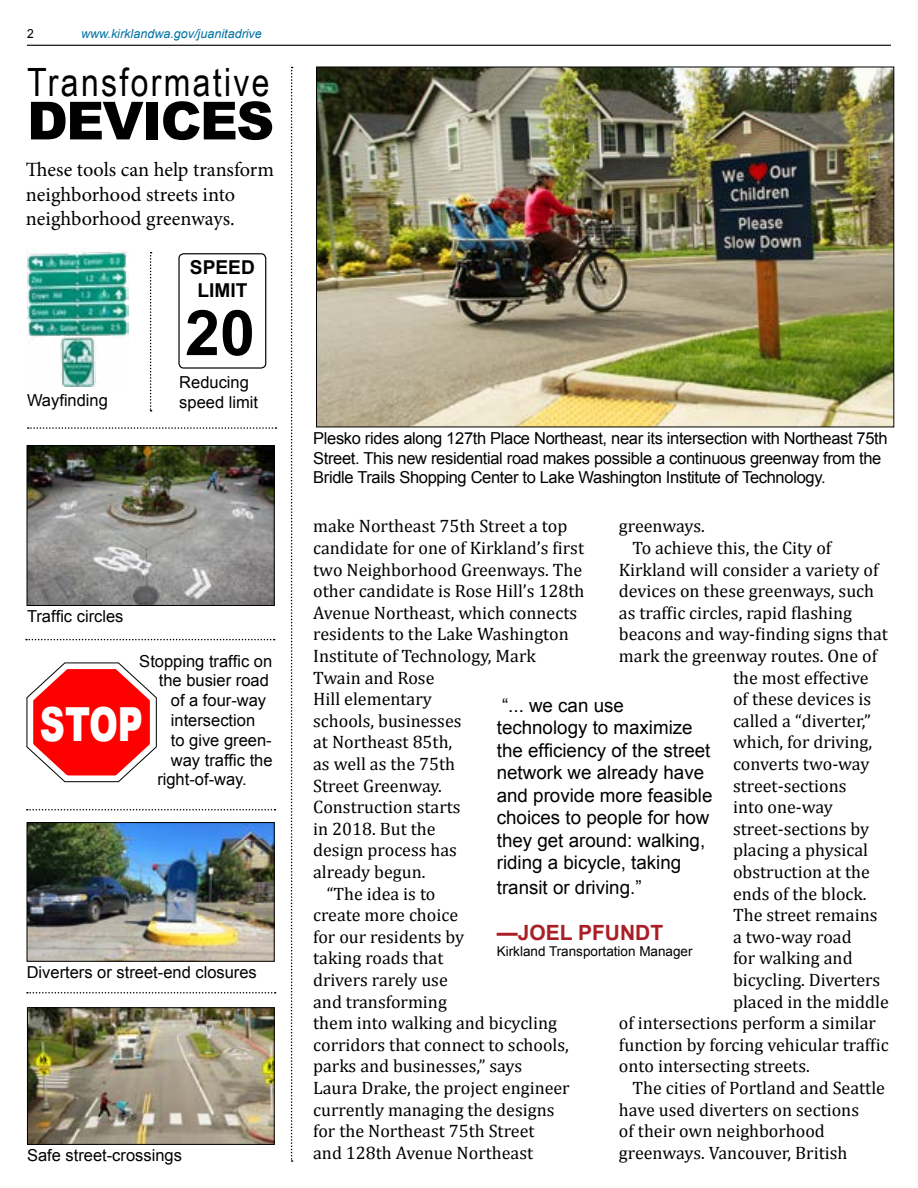
<style>
.page{position:relative;width:918px;height:1188px;background:#fff}
.page>*{position:absolute;margin:0;border:0;box-sizing:border-box;transform-origin:0 0}
.t1{font:700 63px "Arial";color:#000}
.t2{font:900 52.5px "Arial";letter-spacing:-.03em;color:#000}
.t3{font:900 46.95px "Arial";color:#fff;scale:.74 1}
.t4{font:39px "Arial Narrow";letter-spacing:.06em;color:#000}
.t5{font:700 21px "Arial";color:#a91f26}
.t6{font:20.25px/24.3px "Minion Pro";color:#000}
.t7{font:700 19.2px/23px "Arial";color:#000;text-align:center}
.t8{font:18.75px/22.5px "Arial";color:#000}
.t9{font:18px "Cambria";color:#000}
.t10{font:16.5px/19.8px "Arial";letter-spacing:-.02em;color:#000}
.t11{font:16.5px/19.8px "Arial";color:#000}
.t12{font:13.5px "Arial";color:#000}
.t13{font:italic 12.6px "Arial";color:#0071a1}
.t14{font:12.6px "Arial";color:#000;scale:.96 1}
</style>
<div class="page">
<hr style="left:27px;top:45px;width:864px;height:1px;background:#000">
<img style="left:29px;top:1010px;width:243px;height:133px">
<div style="left:27px;top:1008px;width:247px;height:137px;border:1px solid #000"></div>
<img style="left:29px;top:447px;width:243px;height:157px">
<div style="left:27px;top:445px;width:247px;height:161px;border:1px solid #000"></div>
<img style="left:29px;top:824px;width:243px;height:136px">
<div style="left:27px;top:822px;width:247px;height:140px;border:1px solid #000"></div>
<svg style="left:26px;top:662px;width:131px;height:121px"></svg>
<img style="left:27px;top:252px;width:102px;height:134px">
<div style="left:178px;top:253px;width:88px;height:116px;border:1px solid #000;border-radius:5px"></div>
<svg style="left:27px;top:809px;width:248px;height:2px"></svg>
<svg style="left:27px;top:992px;width:249px;height:2px"></svg>
<svg style="left:26px;top:639px;width:249px;height:1px"></svg>
<svg style="left:28px;top:427px;width:248px;height:2px"></svg>
<svg style="left:150px;top:252px;width:2px;height:160px"></svg>
<svg style="left:291px;top:67px;width:2px;height:1095px"></svg>
<img style="left:318px;top:69px;width:574px;height:356px">
<p class="t14" style="left:27px;top:26px;width:8px">2</p>
<p class="t13" style="left:81px;top:26px;width:182px">www.kirklandwa.gov/juanitadrive</p>
<h3 class="t4" style="left:27px;top:54px;width:244px">Transformative</h3>
<h2 class="t2" style="left:27px;top:83px;width:249px">DEVICES</h2>
<p class="t6" style="left:26px;top:158px;width:250px">These tools can help transform neighborhood streets into neighborhood greenways.</p>
<p class="t7" style="left:190px;top:256px;width:66px">SPEED<br>LIMIT</p>
<p class="t11" style="left:27px;top:390px;width:82px">Wayfinding</p>
<h1 class="t1" style="left:185px;top:291px;width:72px">20</h1>
<p class="t11" style="left:179px;top:373px;width:80px">Reducing speed limit</p>
<p class="t11" style="left:27px;top:607px;width:98px">Traffic circles</p>
<p class="t11" style="left:139px;top:651px;width:134px">Stopping traffic on</p>
<p class="t11" style="left:159px;top:671px;width:112px">the busier road</p>
<p class="t11" style="left:171px;top:691px;width:97px">of a four-way</p>
<p class="t11" style="left:171px;top:710px;width:86px">intersection</p>
<p class="t11" style="left:171px;top:730px;width:102px">to give green-</p>
<p class="t11" style="left:171px;top:750px;width:103px">way traffic the</p>
<p class="t11" style="left:157px;top:770px;width:91px">right-of-way.</p>
<h3 class="t3" style="left:40px;top:690px;width:141px">STOP</h3>
<p class="t11" style="left:27px;top:963px;width:232px">Diverters or street-end closures</p>
<p class="t11" style="left:27px;top:1146px;width:156px">Safe street-crossings</p>
<p class="t10" style="left:313px;top:428px;width:576px">Plesko rides along 127th Place Northeast, near its intersection with Northeast 75th<br>Street. This new residential road makes possible a continuous greenway from the<br>Bridle Trails Shopping Center to Lake Washington Institute of Technology.</p>
<p class="t9" style="left:313px;top:516px;width:256px">make Northeast 75th Street a top</p>
<p class="t9" style="left:313px;top:537px;width:272px">candidate for one of Kirkland’s first</p>
<p class="t9" style="left:313px;top:559px;width:271px">two Neighborhood Greenways. The</p>
<p class="t9" style="left:313px;top:580px;width:273px">other candidate is Rose Hill’s 128th</p>
<p class="t9" style="left:313px;top:602px;width:265px">Avenue Northeast, which connects</p>
<p class="t9" style="left:313px;top:624px;width:257px">residents to the Lake Washington</p>
<p class="t9" style="left:313px;top:645px;width:224px">Institute of Technology, Mark</p>
<p class="t9" style="left:313px;top:667px;width:123px">Twain and Rose</p>
<p class="t9" style="left:313px;top:688px;width:120px">Hill elementary</p>
<p class="t9" style="left:313px;top:710px;width:150px">schools, businesses</p>
<p class="t9" style="left:313px;top:732px;width:141px">at Northeast 85th,</p>
<p class="t9" style="left:313px;top:753px;width:143px">as well as the 75th</p>
<p class="t9" style="left:313px;top:775px;width:130px">Street Greenway.</p>
<p class="t9" style="left:313px;top:796px;width:149px">Construction starts</p>
<p class="t9" style="left:313px;top:818px;width:124px">in 2018. But the</p>
<p class="t9" style="left:313px;top:840px;width:145px">design process has</p>
<p class="t9" style="left:313px;top:861px;width:114px">already begun.</p>
<p class="t9" style="left:327px;top:883px;width:110px">“The idea is to</p>
<p class="t9" style="left:313px;top:904px;width:146px">create more choice</p>
<p class="t9" style="left:313px;top:926px;width:153px">for our residents by</p>
<p class="t9" style="left:313px;top:948px;width:132px">taking roads that</p>
<p class="t9" style="left:313px;top:969px;width:136px">drivers rarely use</p>
<p class="t9" style="left:313px;top:991px;width:135px">and transforming</p>
<p class="t9" style="left:313px;top:1012px;width:245px">them into walking and bicycling</p>
<p class="t9" style="left:313px;top:1034px;width:257px">corridors that connect to schools,</p>
<p class="t9" style="left:313px;top:1056px;width:211px">parks and businesses,” says</p>
<p class="t9" style="left:313px;top:1077px;width:258px">Laura Drake, the project engineer</p>
<p class="t9" style="left:313px;top:1099px;width:243px">currently managing the designs</p>
<p class="t9" style="left:313px;top:1120px;width:223px">for the Northeast 75th Street</p>
<p class="t9" style="left:313px;top:1142px;width:222px">and 128th Avenue Northeast</p>
<p class="t9" style="left:619px;top:516px;width:87px">greenways.</p>
<p class="t9" style="left:632px;top:537px;width:200px">To achieve this, the City of</p>
<p class="t9" style="left:619px;top:559px;width:261px">Kirkland will consider a variety of</p>
<p class="t9" style="left:619px;top:580px;width:257px">devices on these greenways, such</p>
<p class="t9" style="left:619px;top:602px;width:235px">as traffic circles, rapid flashing</p>
<p class="t9" style="left:619px;top:624px;width:270px">beacons and way-finding signs that</p>
<p class="t9" style="left:619px;top:645px;width:260px">mark the greenway routes. One of</p>
<p class="t9" style="left:733px;top:667px;width:137px">the most effective</p>
<p class="t9" style="left:733px;top:688px;width:140px">of these devices is</p>
<p class="t9" style="left:733px;top:710px;width:139px">called a “diverter,”</p>
<p class="t9" style="left:733px;top:732px;width:141px">which, for driving,</p>
<p class="t9" style="left:733px;top:753px;width:138px">converts two-way</p>
<p class="t9" style="left:733px;top:775px;width:115px">street-sections</p>
<p class="t9" style="left:733px;top:796px;width:101px">into one-way</p>
<p class="t9" style="left:733px;top:818px;width:138px">street-sections by</p>
<p class="t9" style="left:733px;top:840px;width:137px">placing a physical</p>
<p class="t9" style="left:733px;top:861px;width:138px">obstruction at the</p>
<p class="t9" style="left:733px;top:883px;width:135px">ends of the block.</p>
<p class="t9" style="left:733px;top:904px;width:146px">The street remains</p>
<p class="t9" style="left:733px;top:926px;width:120px">a two-way road</p>
<p class="t9" style="left:733px;top:948px;width:121px">for walking and</p>
<p class="t9" style="left:733px;top:969px;width:149px">bicycling. Diverters</p>
<p class="t9" style="left:733px;top:991px;width:157px">placed in the middle</p>
<p class="t9" style="left:619px;top:1012px;width:259px">of intersections perform a similar</p>
<p class="t9" style="left:619px;top:1034px;width:271px">function by forcing vehicular traffic</p>
<p class="t9" style="left:619px;top:1056px;width:192px">onto intersecting streets.</p>
<p class="t9" style="left:632px;top:1077px;width:254px">The cities of Portland and Seattle</p>
<p class="t9" style="left:619px;top:1099px;width:242px">have used diverters on sections</p>
<p class="t9" style="left:619px;top:1120px;width:207px">of their own neighborhood</p>
<p class="t9" style="left:619px;top:1142px;width:230px">greenways. Vancouver, British</p>
<p class="t8" style="left:497px;top:694px;width:217px">“... we can use technology to maximize the efficiency of the street network we already have and provide more feasible choices to people for how they get around: walking, riding a bicycle, taking</p>
<p class="t8" style="left:497px;top:877px;width:146px">transit or driving.”</p>
<p class="t5" style="left:497px;top:918px;width:168px">—JOEL PFUNDT</p>
<p class="t12" style="left:497px;top:942px;width:197px">Kirkland Transportation Manager</p>
</div>
